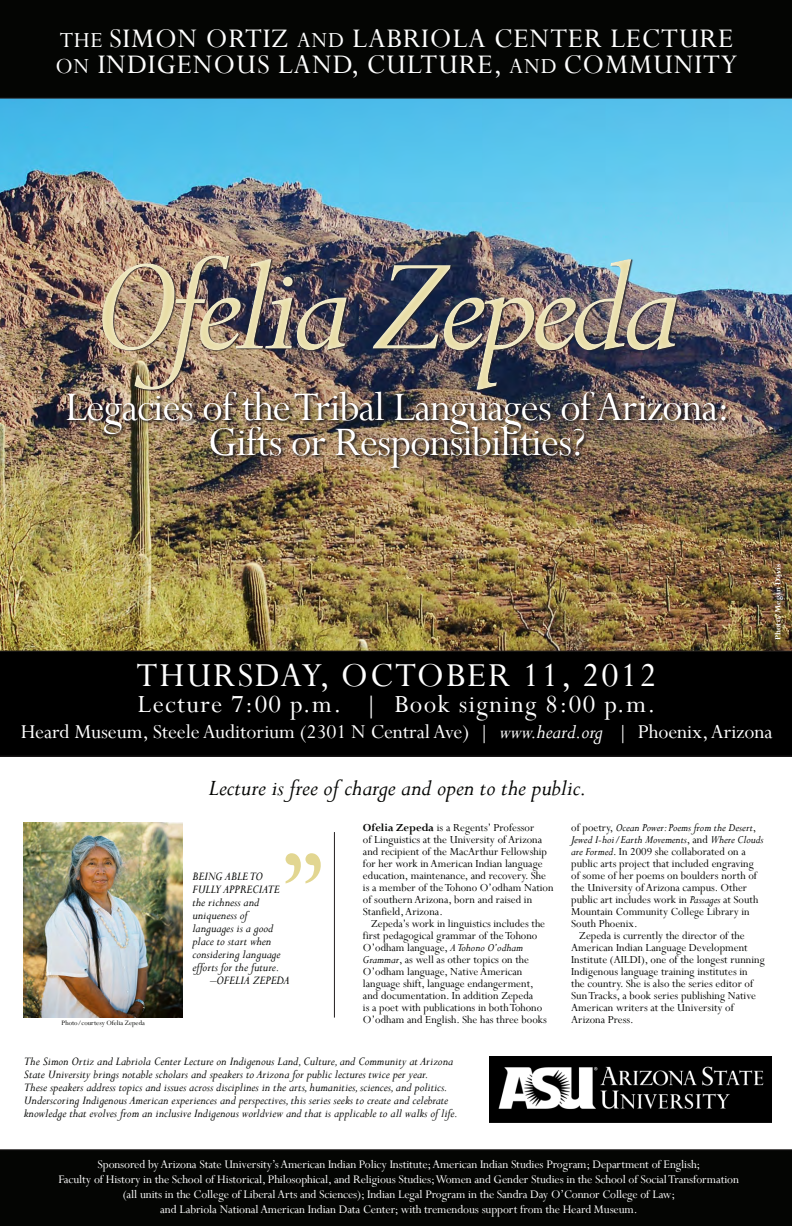
<style>
.page{position:relative;width:792px;height:1226px;background:#fff}
.page>*{position:absolute;margin:0;border:0;box-sizing:border-box;transform-origin:0 0}
.t1{font:italic 150px "Perpetua";letter-spacing:-.05em;color:#e7dba2}
.t2{font:125px "Perpetua";color:#d5c45f}
.t3{font:45.5px/35px "Perpetua";letter-spacing:-.025em;color:#fff;text-align:center}
.t4{font:37.5px "Perpetua";letter-spacing:.05em;color:#fff}
.t5{font:30px "Perpetua";letter-spacing:.025em;color:#fff}
.t6{font:27.5px "Perpetua";letter-spacing:.05em;color:#fff}
.t7{font:italic 25px "Perpetua";color:#040503}
.t8{font:22px "Perpetua";letter-spacing:-.005em;color:#fff}
.t9{font:italic 13px/13px "Perpetua";color:#040503}
.t10{font:13px/15px "Perpetua";letter-spacing:-.01em;color:#fff;text-align:center}
.t11{font:12px/12px "Perpetua";color:#040503}
.t12{font:700 9px "Perpetua";color:#fff}
.t13{font:7.5px "Perpetua";color:#040503}
.s1{font-size:24px}
.s2{font-style:italic}
.s3{font-weight:700}
</style>
<div class="page">
<img style="left:0;top:99px;width:792px;height:551px">
<svg style="left:0;top:756px;width:792px;height:367px"></svg>
<div style="left:0;top:0;width:792px;height:99px;background:#040503"></div>
<div style="left:0;top:650px;width:792px;height:106px;background:#000"></div>
<div style="left:0;top:1149px;width:792px;height:76px;background:#040503"></div>
<hr style="left:334px;top:832px;width:1px;height:185px;background:#231f20">
<img style="left:489px;top:1056px;width:282px;height:66px">
<img style="left:24px;top:822px;width:159px;height:195px">
<div style="left:0;top:210px;width:792px;height:236px;background:#fff;opacity:.75"></div>
<div style="left:0;top:377px;width:792px;height:122px;background:#fff;opacity:.75"></div>
<p class="t5" style="left:60px;top:20px;width:675px"><span class="s1">THE</span> SIMON ORTIZ <span class="s1">AND</span> LABRIOLA CENTER LECTURE</p>
<p class="t5" style="left:55px;top:46px;width:683px"><span class="s1">ON</span> INDIGENOUS LAND, CULTURE, <span class="s1">AND</span> COMMUNITY</p>
<h1 class="t1" style="left:92px;top:211px;width:590px">Ofelia Zepeda</h1>
<h3 class="t3" style="left:65px;top:388px;width:667px">Legacies of the Tribal Languages of Arizona:<br>Gifts or Responsibilities?</h3>
<p class="t12" style="left:772px;top:640px;width:78px;rotate:-90deg">Photo/Megan Davis</p>
<p class="t4" style="left:136px;top:651px;width:521px">THURSDAY, OCTOBER 11, 2012</p>
<p class="t6" style="left:137px;top:686px;width:519px">Lecture 7:00 p.m. | Book signing 8:00 p.m.</p>
<p class="t8" style="left:21px;top:718px;width:753px">Heard Museum, Steele Auditorium (2301 N Central Ave) | <span class="s2">www.heard.org</span> | Phoenix, Arizona</p>
<p class="t13" style="left:62px;top:1017px;width:85px">Photo/courtesy Ofelia Zepeda</p>
<p class="t7" style="left:209px;top:772px;width:379px">Lecture is free of charge and open to the public.</p>
<p class="t11" style="left:363px;top:820px;width:192px"><span class="s3">Ofelia Zepeda</span> is a Regents’ Professor<br>of Linguistics at the University of Arizona and recipient of the MacArthur Fellowship for her work in American Indian language education, maintenance, and recovery. She is a member of the Tohono O’odham Nation of southern Arizona, born and raised in Stanfield, Arizona.</p>
<p class="t11" style="left:363px;top:916px;width:185px;text-indent:8px">Zepeda’s work in linguistics includes the first pedagogical grammar of the Tohono O’odham language, <span class="s2">A Tohono O’odham Grammar</span>, as well as other topics on the O’odham language, Native American language shift, language endangerment, and documentation. In addition Zepeda<br>is a poet with publications in both Tohono O’odham and English. She has three books</p>
<p class="t11" style="left:571px;top:820px;width:194px">of poetry, <span class="s2">Ocean Power: Poems from the Desert</span>, <span class="s2">Jewed I-hoi/Earth Movements</span>, and <span class="s2">Where Clouds are Formed</span>. In 2009 she collaborated on a public arts project that included engraving of some of her poems on boulders north of the University of Arizona campus. Other public art includes work in <span class="s2">Passages</span> at South Mountain Community College Library in South Phoenix.</p>
<p class="t11" style="left:571px;top:928px;width:195px;text-indent:8px">Zepeda is currently the director of the American Indian Language Development Institute (AILDI), one of the longest running Indigenous language training institutes in<br>the country. She is also the series editor of Sun Tracks, a book series publishing Native American writers at the University of Arizona Press.</p>
<h2 class="t2" style="left:322px;top:919px;width:41px;rotate:-180deg">“</h2>
<p class="t9" style="left:192px;top:868px;width:90px">BEING ABLE TO<br>FULLY APPRECIATE the richness and uniqueness of languages is a good place to start when considering language efforts for the future.</p>
<p class="t9" style="left:210px;top:972px;width:81px">–OFELIA ZEPEDA</p>
<p class="t9" style="left:24px;top:1053px;width:435px">The Simon Ortiz and Labriola Center Lecture on Indigenous Land, Culture, and Community at Arizona State University brings notable scholars and speakers to Arizona for public lectures twice per year.<br>These speakers address topics and issues across disciplines in the arts, humanities, sciences, and politics.<br>Underscoring Indigenous American experiences and perspectives, this series seeks to create and celebrate knowledge that evolves from an inclusive Indigenous worldview and that is applicable to all walks of life.</p>
<p class="t10" style="left:58px;top:1156px;width:682px">Sponsored by Arizona State University’s American Indian Policy Institute; American Indian Studies Program; Department of English;<br>Faculty of History in the School of Historical, Philosophical, and Religious Studies; Women and Gender Studies in the School of Social Transformation (all units in the College of Liberal Arts and Sciences); Indian Legal Program in the Sandra Day O’Connor College of Law;<br>and Labriola National American Indian Data Center; with tremendous support from the Heard Museum.</p>
</div>
